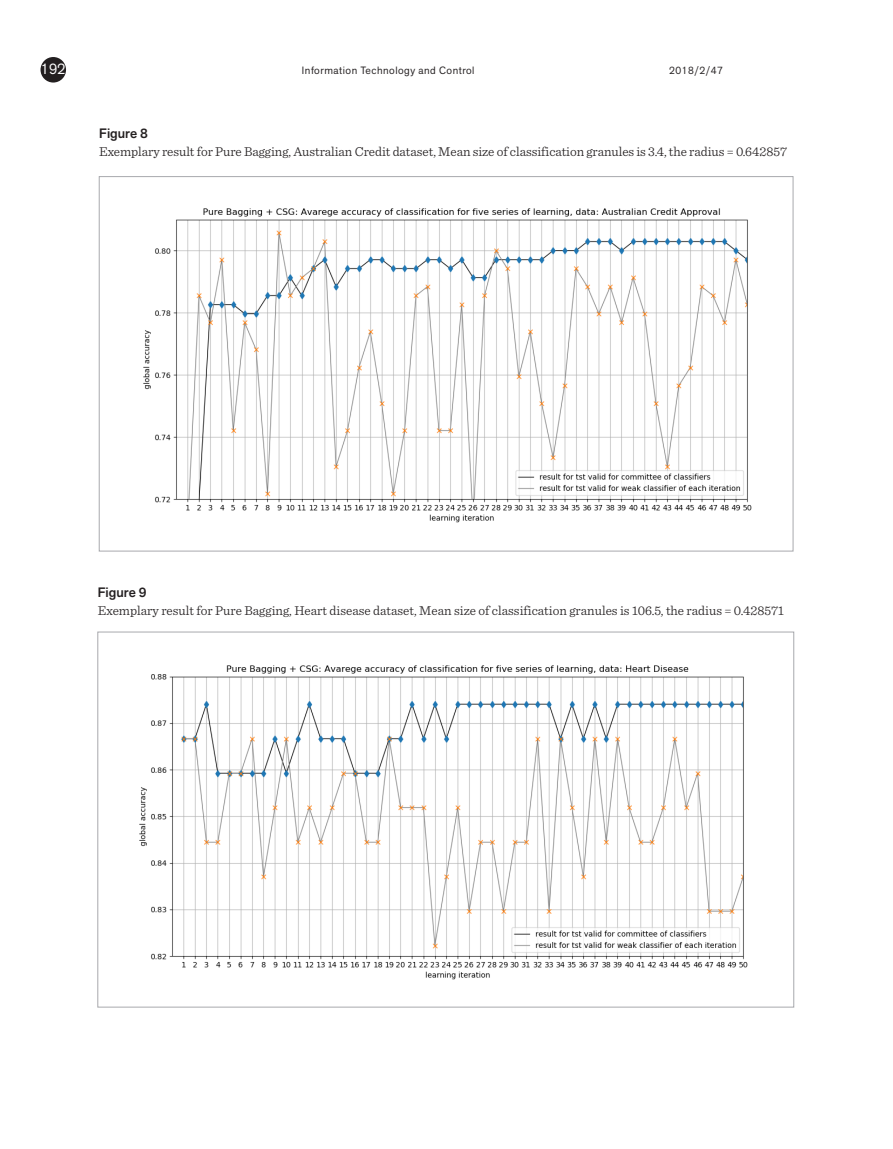
<style>
.page{position:relative;width:893px;height:1149px;background:#fff}
.page>*{position:absolute;margin:0;border:0;box-sizing:border-box;transform-origin:0 0}
.t1{font:15px "Akzid Grtsk Next";color:#fff}
.t2{font:14.1px "Times New Roman";letter-spacing:-.005em;color:#231f20}
.Pav_pavadin{font:300 13.5px "Sentinel";letter-spacing:-.005em;color:#231f20}
.Pav_nr{font:500 13.5px "Akzid Grtsk Next";color:#231f20}
.t3{font:10.5px "Akzid Grtsk Next";letter-spacing:.05em;color:#231f20}
</style>
<div class="page">
<div style="left:41px;top:57px;width:25px;height:25px;background:#231f20;border-radius:50%"></div>
<img style="left:143px;top:208px;width:609px;height:315px">
<img style="left:139px;top:665px;width:609px;height:315px">
<p class="t1" style="left:41px;top:59px;width:26px">192</p>
<p class="t3" style="left:302px;top:63px;width:174px">Information Technology and Control</p>
<p class="t3" style="left:669px;top:63px;width:55px">2018/2/47</p>
<p class="Pav_nr" style="left:99px;top:124px;width:50px">Figure 8</p>
<p class="Pav_pavadin" style="left:99px;top:141px;width:689px">Exemplary result for Pure Bagging, Australian Credit dataset, Mean size of classification granules is 3.4, the radius = 0.642857</p>
<p class="t2" style="left:426px;top:149px;width:55px">0.642857</p>
<p class="Pav_nr" style="left:98px;top:584px;width:50px">Figure 9</p>
<p class="Pav_pavadin" style="left:98px;top:600px;width:688px">Exemplary result for Pure Bagging, Heart disease dataset, Mean size of classification granules is 106.5, the radius = 0.428571</p>
<p class="t2" style="left:422px;top:605px;width:55px">0.428571</p>
</div>
